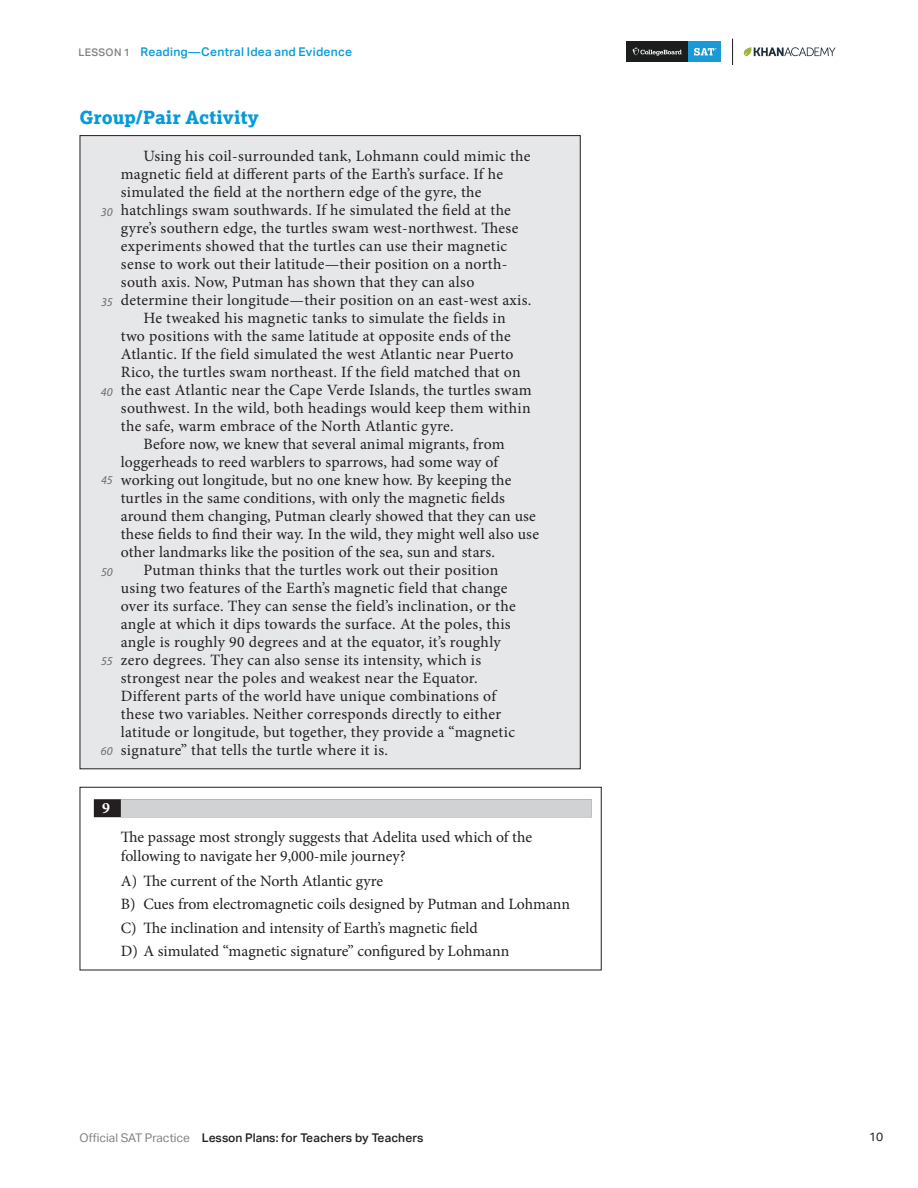
<style>
.page{position:relative;width:918px;height:1188px;background:#fff}
.page>*{position:absolute;margin:0;border:0;box-sizing:border-box;transform-origin:0 0}
.t1{font:800 18px "Lexia";letter-spacing:.005em;color:#069ad9}
.t2{font:15.75px/18px "Minion Pro";letter-spacing:.015em;color:#231f20}
.t3{font:700 15.75px "Minion Pro";color:#fff}
.t4{font:500 12px "Aktiv Grotesk";color:#231f20}
.t5{font:500 12px "Aktiv Grotesk";letter-spacing:.025em;color:#069ad9}
.t6{font:12px "Aktiv Grotesk";color:#231f20}
.t7{font:italic 12px "Myriad Pro";color:#6c6d70}
.s1{font-size:10.5px;color:#808285}
.s2{font-family:"Myriad Pro";font-style:italic;font-size:12px;color:#6c6d70}
.s3{font-weight:400;color:#808285}
</style>
<div class="page">
<svg style="left:743px;top:47px;width:93px;height:10px"></svg>
<svg style="left:732px;top:39px;width:1px;height:26px"></svg>
<div style="left:626px;top:42px;width:62px;height:20px;background:#1c1d1d"></div>
<svg style="left:633px;top:47px;width:49px;height:9px"></svg>
<div style="left:688px;top:42px;width:32px;height:20px;background:#199ad7"></div>
<svg style="left:694px;top:48px;width:22px;height:8px"></svg>
<div style="left:80px;top:136px;width:500px;height:633px;background:#e6e7e9"></div>
<div style="left:94px;top:799px;width:498px;height:18px;background:#231f20"></div>
<div style="left:121px;top:799px;width:471px;height:18px;background:#d1d2d4"></div>
<div style="left:80px;top:787px;width:522px;height:183px;border:1px solid #231f20"></div>
<p class="t5" style="left:79px;top:45px;width:275px"><span class="s1">LESSON 1</span> Reading—Central Idea and Evidence</p>
<h3 class="t1" style="left:80px;top:105px;width:181px">Group/Pair Activity</h3>
<p class="t2" style="left:121px;top:147px;width:411px;text-indent:23px">Using his coil-surrounded tank, Lohmann could mimic the magnetic field at different parts of the Earth’s surface. If he simulated the field at the northern edge of the gyre, the</p>
<p class="t2" style="left:121px;top:201px;width:399px;text-indent:-20px"><span class="s2">30</span> hatchlings swam southwards. If he simulated the field at the gyre’s southern edge, the turtles swam west-northwest. These experiments showed that the turtles can use their magnetic sense to work out their latitude—their position on a north&shy;south axis. Now, Putman has shown that they can also</p>
<p class="t2" style="left:101px;top:291px;width:432px"><span class="s2">35</span> determine their longitude—their position on an east-west axis.</p>
<p class="t2" style="left:143px;top:309px;width:364px">He tweaked his magnetic tanks to simulate the fields in</p>
<p class="t2" style="left:121px;top:327px;width:391px">two positions with the same latitude at opposite ends of the</p>
<p class="t2" style="left:121px;top:345px;width:394px">Atlantic. If the field simulated the west Atlantic near Puerto</p>
<p class="t2" style="left:121px;top:363px;width:401px">Rico, the turtles swam northeast. If the field matched that on</p>
<p class="t2" style="left:101px;top:381px;width:432px"><span class="s2">40</span> the east Atlantic near the Cape Verde Islands, the turtles swam</p>
<p class="t2" style="left:121px;top:399px;width:411px">southwest. In the wild, both headings would keep them within</p>
<p class="t2" style="left:121px;top:417px;width:334px">the safe, warm embrace of the North Atlantic gyre.</p>
<p class="t2" style="left:143px;top:435px;width:363px">Before now, we knew that several animal migrants, from</p>
<p class="t2" style="left:121px;top:453px;width:379px">loggerheads to reed warblers to sparrows, had some way of</p>
<p class="t2" style="left:121px;top:471px;width:420px;text-indent:-20px"><span class="s2">45</span> working out longitude, but no one knew how. By keeping the turtles in the same conditions, with only the magnetic fields around them changing, Putman clearly showed that they can use these fields to find their way. In the wild, they might well also use other landmarks like the position of the sea, sun and stars.</p>
<p class="t7" style="left:101px;top:564px;width:13px">50</p>
<p class="t2" style="left:121px;top:561px;width:396px;text-indent:22px">Putman thinks that the turtles work out their position using two features of the Earth’s magnetic field that change over its surface. They can sense the field’s inclination, or the angle at which it dips towards the surface. At the poles, this angle is roughly 90 degrees and at the equator, it’s roughly</p>
<p class="t2" style="left:121px;top:651px;width:396px;text-indent:-20px"><span class="s2">55</span> zero degrees. They can also sense its intensity, which is strongest near the poles and weakest near the Equator.<br>Different parts of the world have unique combinations of these two variables. Neither corresponds directly to either latitude or longitude, but together, they provide a “magnetic</p>
<p class="t2" style="left:101px;top:741px;width:289px"><span class="s2">60</span> signature” that tells the turtle where it is.</p>
<p class="t3" style="left:102px;top:797px;width:9px">9</p>
<p class="t2" style="left:121px;top:828px;width:413px;line-height:18.9px">The passage most strongly suggests that Adelita used which of the following to navigate her 9,000-mile journey?</p>
<p class="t2" style="left:121px;top:872px;width:264px">A) The current of the North Atlantic gyre</p>
<p class="t2" style="left:121px;top:895px;width:451px">B) Cues from electromagnetic coils designed by Putman and Lohmann</p>
<p class="t2" style="left:121px;top:919px;width:359px">C) The inclination and intensity of Earth’s magnetic field</p>
<p class="t2" style="left:121px;top:942px;width:390px">D) A simulated “magnetic signature” configured by Lohmann</p>
<p class="t4" style="left:80px;top:1130px;width:345px"><span class="s3">Official SAT Practice</span> Lesson Plans: for Teachers by Teachers</p>
<p class="t6" style="left:869px;top:1130px;width:16px">10</p>
</div>
